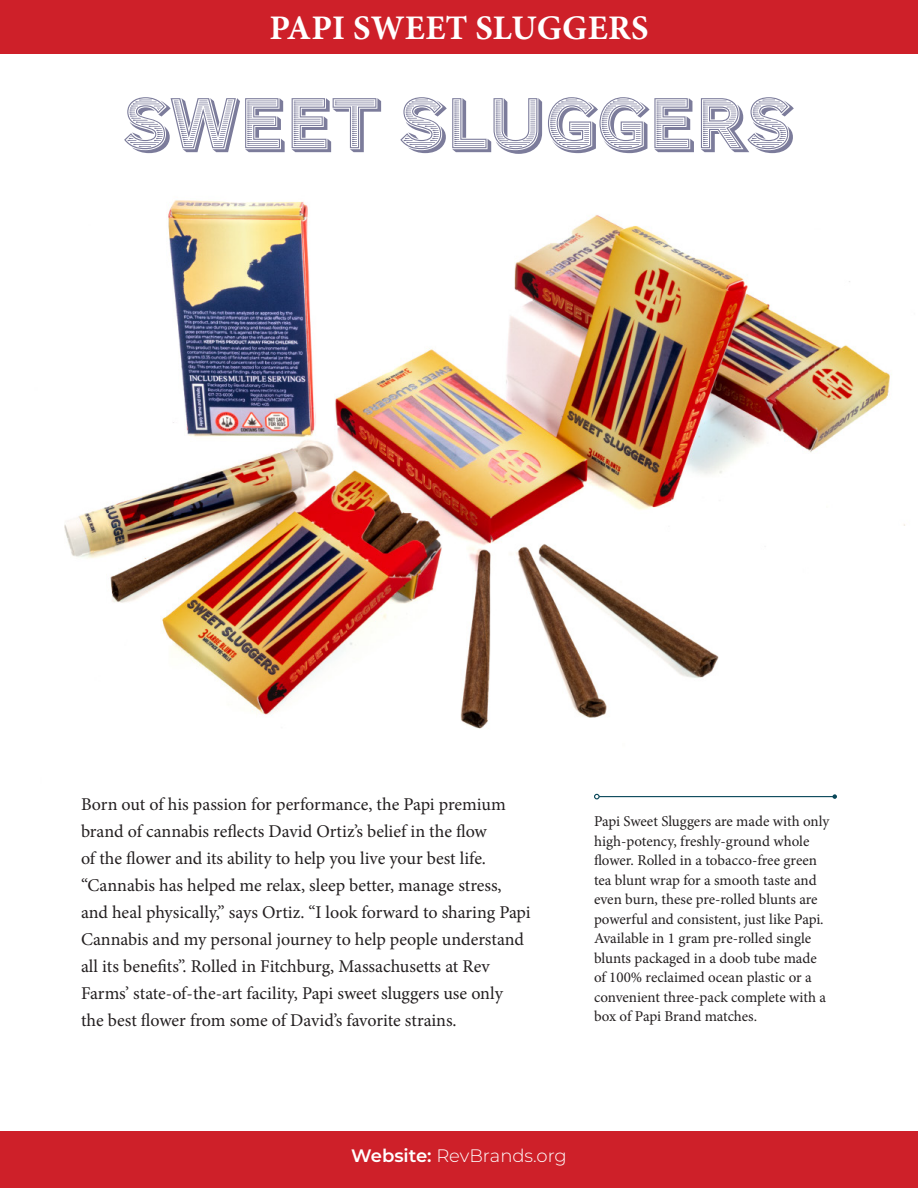
<style>
.page{position:relative;width:918px;height:1188px;background:#fff}
.page>*{position:absolute;margin:0;border:0;box-sizing:border-box;transform-origin:0 0}
.t1{font:700 34.5px "Minion Pro";letter-spacing:.01em;color:#fff}
.t2{font:18px/27px "Minion Pro";letter-spacing:-.005em;color:#231f20}
.t3{font:300 18px "Montserrat";color:#fff}
.detail_information_p{font:15px/19.5px "Minion Pro";letter-spacing:-.005em;color:#231f20}
.s1{font-weight:600}
</style>
<div class="page">
<img style="left:64px;top:200px;width:841px;height:529px">
<div style="left:0;top:0;width:918px;height:54px;background:#ce2029"></div>
<div style="left:0;top:1131px;width:918px;height:57px;background:#ce2029"></div>
<hr style="left:599px;top:796px;width:236px;height:1px;background:#094759">
<svg style="left:832px;top:794px;width:5px;height:5px"></svg>
<svg style="left:594px;top:794px;width:6px;height:5px"></svg>
<svg style="left:124px;top:97px;width:161px;height:56px"></svg>
<svg style="left:292px;top:98px;width:89px;height:54px"></svg>
<svg style="left:400px;top:97px;width:142px;height:57px"></svg>
<svg style="left:548px;top:97px;width:146px;height:56px"></svg>
<svg style="left:701px;top:97px;width:93px;height:56px"></svg>
<p class="t1" style="left:269px;top:4px;width:381px">PAPI SWEET SLUGGERS</p>
<p class="t2" style="left:81px;top:791px;width:451px">Born out of his passion for performance, the Papi premium brand of cannabis reflects David Ortiz’s belief in the flow<br>of the flower and its ability to help you live your best life. “Cannabis has helped me relax, sleep better, manage stress, and heal physically,” says Ortiz. “I look forward to sharing Papi Cannabis and my personal journey to help people understand all its benefits”. Rolled in Fitchburg, Massachusetts at Rev Farms’ state-of-the-art facility, Papi sweet sluggers use only<br>the best flower from some of David’s favorite strains.</p>
<p class="detail_information_p" style="left:594px;top:812px;width:237px">Papi Sweet Sluggers are made with only high-potency, freshly-ground whole flower. Rolled in a tobacco-free green tea blunt wrap for a smooth taste and even burn, these pre-rolled blunts are powerful and consistent, just like Papi.<br>Available in 1 gram pre-rolled single blunts packaged in a doob tube made of 100% reclaimed ocean plastic or a convenient three-pack complete with a box of Papi Brand matches.</p>
<p class="t3" style="left:351px;top:1144px;width:217px"><span class="s1">Website:</span> RevBrands.org</p>
</div>
